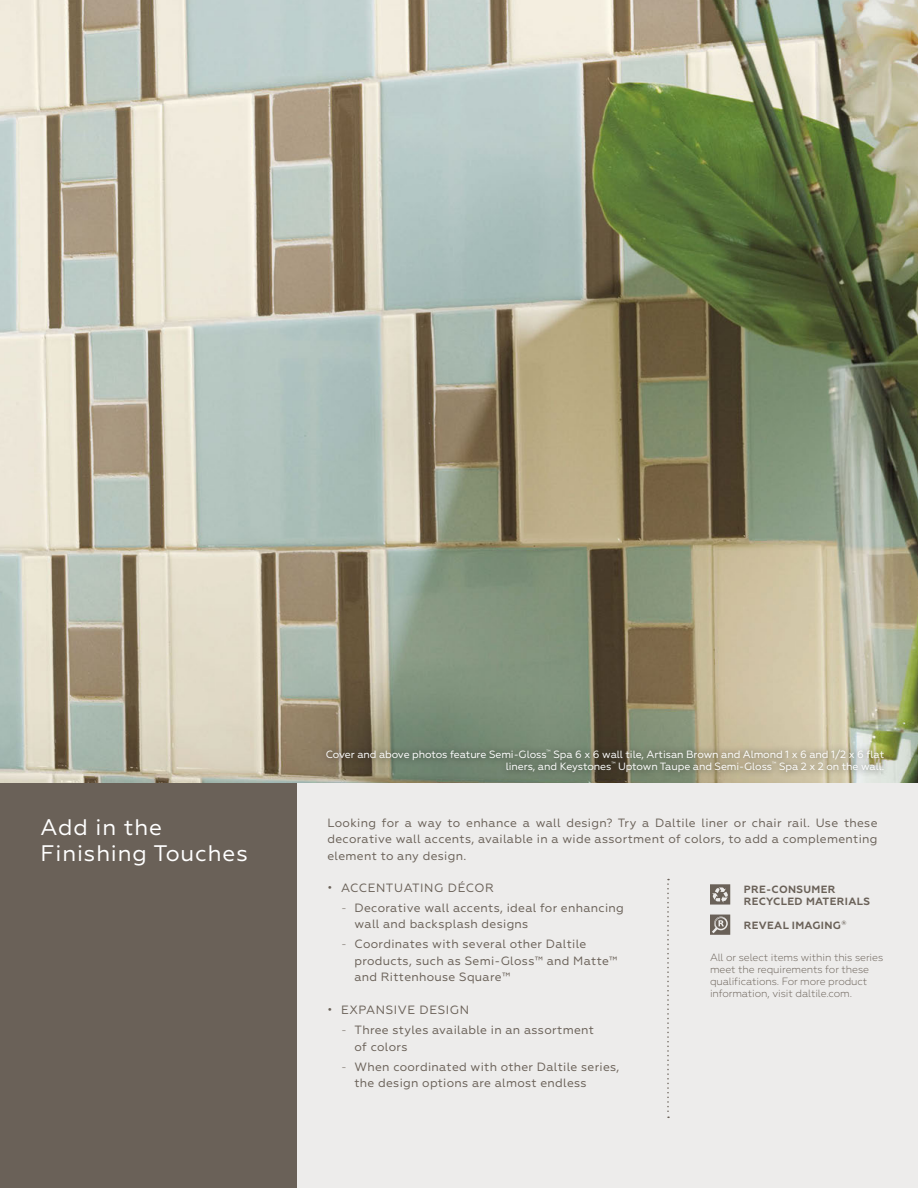
<style>
.page{position:relative;width:918px;height:1188px;background:#fff}
.page>*{position:absolute;margin:0;border:0;box-sizing:border-box;transform-origin:0 0}
.DAL_SS_Selling_State{font:22.5px/25.5px "Geometria";letter-spacing:.04em;color:#fff}
.DAL_SS_Romance_Copy{font:12px/16.5px "Geometria";letter-spacing:.025em;color:#6a6158}
.DAL_SS_Romance_Copy-2{font:12px "Geometria";letter-spacing:.05em;color:#6a6158}
.DAL_SS_Photo_Caption{font:10.5px/12px "Geometria";letter-spacing:-.01em;color:#fff;text-align:right}
.DAL_SS_Chart_Text_Le{font:300 10.5px/12px "Geometria";letter-spacing:-.01em;color:#6a6158}
.DAL_SS_Icon_Chart_Te{font:700 10.5px "Geometria";letter-spacing:.035em;color:#6a6158}
.s1{font-weight:300}
</style>
<div class="page">
<img style="left:0;top:0;width:918px;height:783px">
<div style="left:297px;top:783px;width:621px;height:405px;background:#edeceb"></div>
<div style="left:0;top:783px;width:297px;height:405px;background:#6a6158"></div>
<div style="left:319px;top:743px;width:572px;height:36px;background:#1d1d1b;opacity:.75"></div>
<svg style="left:710px;top:884px;width:20px;height:21px"></svg>
<svg style="left:710px;top:915px;width:20px;height:20px"></svg>
<svg style="left:667px;top:879px;width:2px;height:239px"></svg>
<p class="DAL_SS_Selling_State" style="left:40px;top:814px;width:209px">Add in the<br>Finishing Touches</p>
<p class="DAL_SS_Photo_Caption" style="left:326px;top:748px;width:560px">Cover and above photos feature Semi-Gloss<sup>™</sup> Spa 6 x 6 wall tile, Artisan Brown and Almond 1 x 6 and 1/2 x 6 flat liners, and Keystones<sup>™</sup> Uptown Taupe and Semi-Gloss<sup>™</sup> Spa 2 x 2 on the wall.</p>
<p class="DAL_SS_Romance_Copy" style="left:328px;top:814px;width:552px;text-align:justify">Looking for a way to enhance a wall design? Try a Daltile liner or chair rail. Use these decorative wall accents, available in a wide assortment of colors, to add a complementing element to any design.</p>
<p class="DAL_SS_Icon_Chart_Te" style="left:744px;top:883px;width:93px">PRE-CONSUMER</p>
<p class="DAL_SS_Icon_Chart_Te" style="left:744px;top:895px;width:128px">RECYCLED MATERIALS</p>
<p class="DAL_SS_Icon_Chart_Te" style="left:744px;top:919px;width:104px">REVEAL IMAGING<sup>®</sup></p>
<p class="DAL_SS_Chart_Text_Le" style="left:710px;top:951px;width:175px">All or select items within this series meet the requirements for these qualifications. For more product information, visit daltile.com.</p>
<p class="DAL_SS_Romance_Copy-2" style="left:328px;top:881px;width:168px">• ACCENTUATING DÉCOR</p>
<p class="DAL_SS_Romance_Copy" style="left:355px;top:899px;width:271px;text-indent:-14px"><span class="s1">-</span> Decorative wall accents, ideal for enhancing wall and backsplash designs</p>
<p class="DAL_SS_Romance_Copy" style="left:355px;top:936px;width:264px;text-indent:-14px"><span class="s1">-</span> Coordinates with several other Daltile products, such as Semi-Gloss™ and Matte™ and Rittenhouse Square™</p>
<p class="DAL_SS_Romance_Copy-2" style="left:328px;top:1003px;width:143px">• EXPANSIVE DESIGN</p>
<p class="DAL_SS_Romance_Copy" style="left:355px;top:1022px;width:241px;text-indent:-13px"><span class="s1">-</span> Three styles available in an assortment of colors</p>
<p class="DAL_SS_Romance_Copy" style="left:355px;top:1058px;width:266px;text-indent:-14px"><span class="s1">-</span> When coordinated with other Daltile series, the design options are almost endless</p>
</div>
